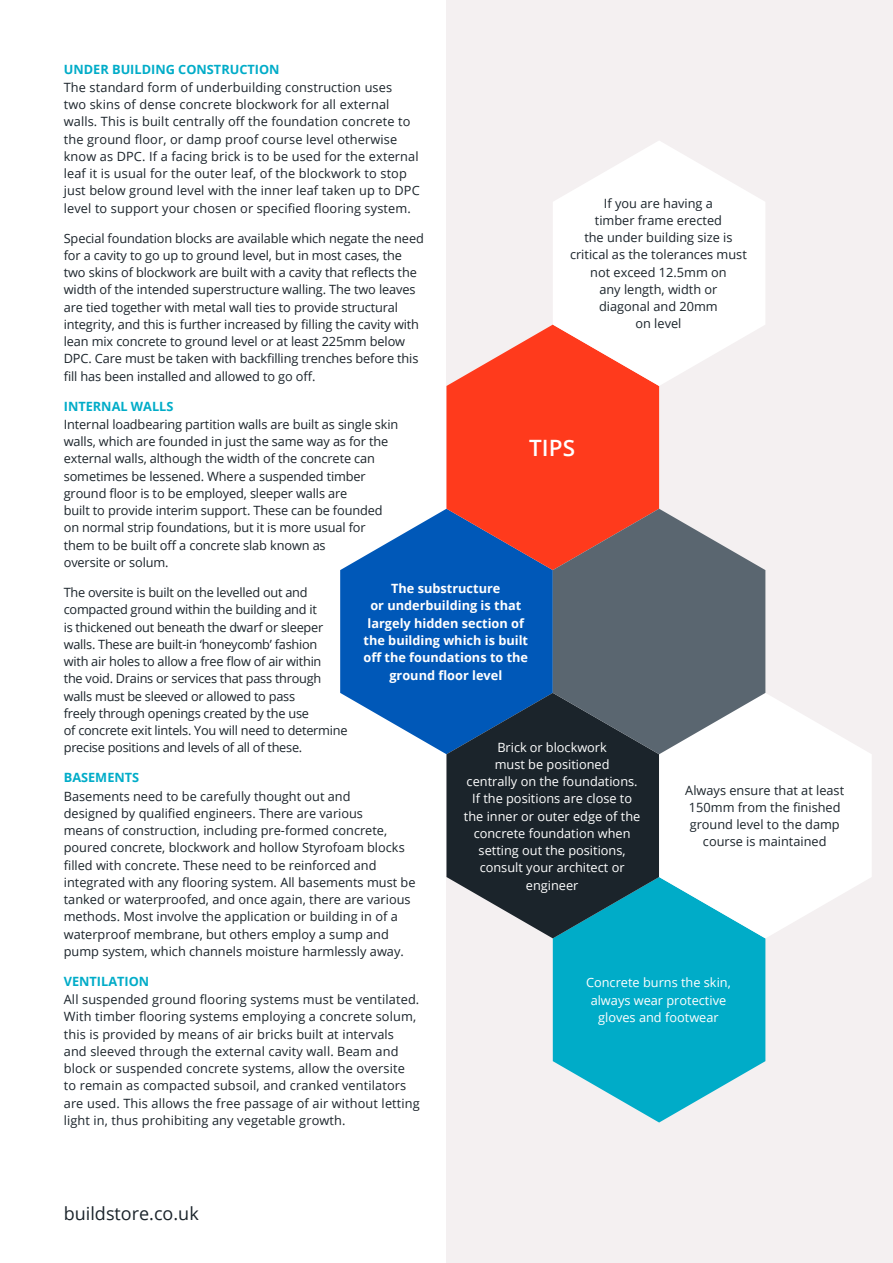
<style>
.page{position:relative;width:893px;height:1263px;background:#fff}
.page>*{position:absolute;margin:0;border:0;box-sizing:border-box;transform-origin:0 0}
.t1{font:600 22.5px "Open Sans";color:#fff}
.t2{font:18px "Open Sans";color:#1b242b}
.t3{font:12.75px/17.2px "Open Sans";color:#1b242b}
.t4{font:12.75px/17.2px "Open Sans";letter-spacing:-.02em;color:#1b242b}
.t5{font:12.75px/17.2px "Open Sans";color:#fff;text-align:center}
.t6{font:700 12.75px/17.2px "Open Sans";color:#fff;text-align:center}
.t7{font:700 12.75px "Open Sans";color:#00acc8}
</style>
<div class="page">
<div style="left:446px;top:0;width:447px;height:1263px;background:#f4f0f1"></div>
<svg style="left:340px;top:509px;width:213px;height:245px;fill:#0058b8"></svg>
<svg style="left:446px;top:325px;width:213px;height:245px;background:#e84b3a"></svg>
<svg style="left:553px;top:938px;width:212px;height:184px;fill:#00acc8"></svg>
<svg style="left:446px;top:693px;width:213px;height:245px;background:#27404e"></svg>
<svg style="left:659px;top:693px;width:213px;height:245px;fill:#fff"></svg>
<svg style="left:553px;top:141px;width:212px;height:245px;fill:#fff"></svg>
<svg style="left:553px;top:509px;width:212px;height:245px;background:#737076"></svg>
<p class="t7" style="left:64px;top:60px;width:217px">UNDER BUILDING CONSTRUCTION</p>
<p class="t3" style="left:64px;top:78px;width:357px">The standard form of underbuilding construction uses<br>two skins of dense concrete blockwork for all external walls. This is built centrally off the foundation concrete to the ground floor, or damp proof course level otherwise know as DPC. If a facing brick is to be used for the external leaf it is usual for the outer leaf, of the blockwork to stop just below ground level with the inner leaf taken up to DPC level to support your chosen or specified flooring system.</p>
<p class="t3" style="left:64px;top:229px;width:362px">Special foundation blocks are available which negate the need for a cavity to go up to ground level, but in most cases, the two skins of blockwork are built with a cavity that reflects the width of the intended superstructure walling. The two leaves are tied together with metal wall ties to provide structural integrity, and this is further increased by filling the cavity with lean mix concrete to ground level or at least 225mm below DPC. Care must be taken with backfilling trenches before this fill has been installed and allowed to go off.</p>
<p class="t7" style="left:64px;top:397px;width:111px">INTERNAL WALLS</p>
<p class="t3" style="left:64px;top:415px;width:336px">Internal loadbearing partition walls are built as single skin walls, which are founded in just the same way as for the external walls, although the width of the concrete can sometimes be lessened. Where a suspended timber ground floor is to be employed, sleeper walls are<br>built to provide interim support. These can be founded on normal strip foundations, but it is more usual for them to be built off a concrete slab known as<br>oversite or solum.</p>
<p class="t4" style="left:64px;top:583px;width:285px">The oversite is built on the levelled out and compacted ground within the building and it<br>is thickened out beneath the dwarf or sleeper walls. These are built-in ‘honeycomb’ fashion<br>with air holes to allow a free flow of air within<br>the void. Drains or services that pass through walls must be sleeved or allowed to pass<br>freely through openings created by the use<br>of concrete exit lintels. You will need to determine precise positions and levels of all of these.</p>
<p class="t7" style="left:64px;top:769px;width:77px">BASEMENTS</p>
<p class="t3" style="left:64px;top:787px;width:353px">Basements need to be carefully thought out and<br>designed by qualified engineers. There are various<br>means of construction, including pre-formed concrete, poured concrete, blockwork and hollow Styrofoam blocks filled with concrete. These need to be reinforced and integrated with any flooring system. All basements must be tanked or waterproofed, and once again, there are various methods. Most involve the application or building in of a waterproof membrane, but others employ a sump and pump system, which channels moisture harmlessly away.</p>
<p class="t7" style="left:64px;top:972px;width:87px">VENTILATION</p>
<p class="t3" style="left:64px;top:990px;width:358px">All suspended ground flooring systems must be ventilated.<br>With timber flooring systems employing a concrete solum, this is provided by means of air bricks built at intervals and sleeved through the external cavity wall. Beam and block or suspended concrete systems, allow the oversite to remain as compacted subsoil, and cranked ventilators are used. This allows the free passage of air without letting light in, thus prohibiting any vegetable growth.</p>
<p class="t3" style="left:570px;top:194px;width:178px;text-align:center">If you are having a<br>timber frame erected<br>the under building size is critical as the tolerances must not exceed 12.5mm on<br>any length, width or<br>diagonal and 20mm<br>on level</p>
<p class="t1" style="left:529px;top:432px;width:47px">TIPS</p>
<p class="t6" style="left:363px;top:580px;width:166px">The substructure<br>or underbuilding is that largely hidden section of the building which is built off the foundations to the ground floor level</p>
<p class="t5" style="left:464px;top:738px;width:178px">Brick or blockwork<br>must be positioned<br>centrally on the foundations.<br>If the positions are close to the inner or outer edge of the concrete foundation when setting out the positions, consult your architect or engineer</p>
<p class="t3" style="left:685px;top:781px;width:160px;text-align:center">Always ensure that at least<br>150mm from the finished ground level to the damp course is maintained</p>
<p class="t5" style="left:586px;top:974px;width:146px">Concrete burns the skin, always wear protective gloves and footwear</p>
<p class="t2" style="left:64px;top:1201px;width:136px">buildstore.co.uk</p>
</div>
